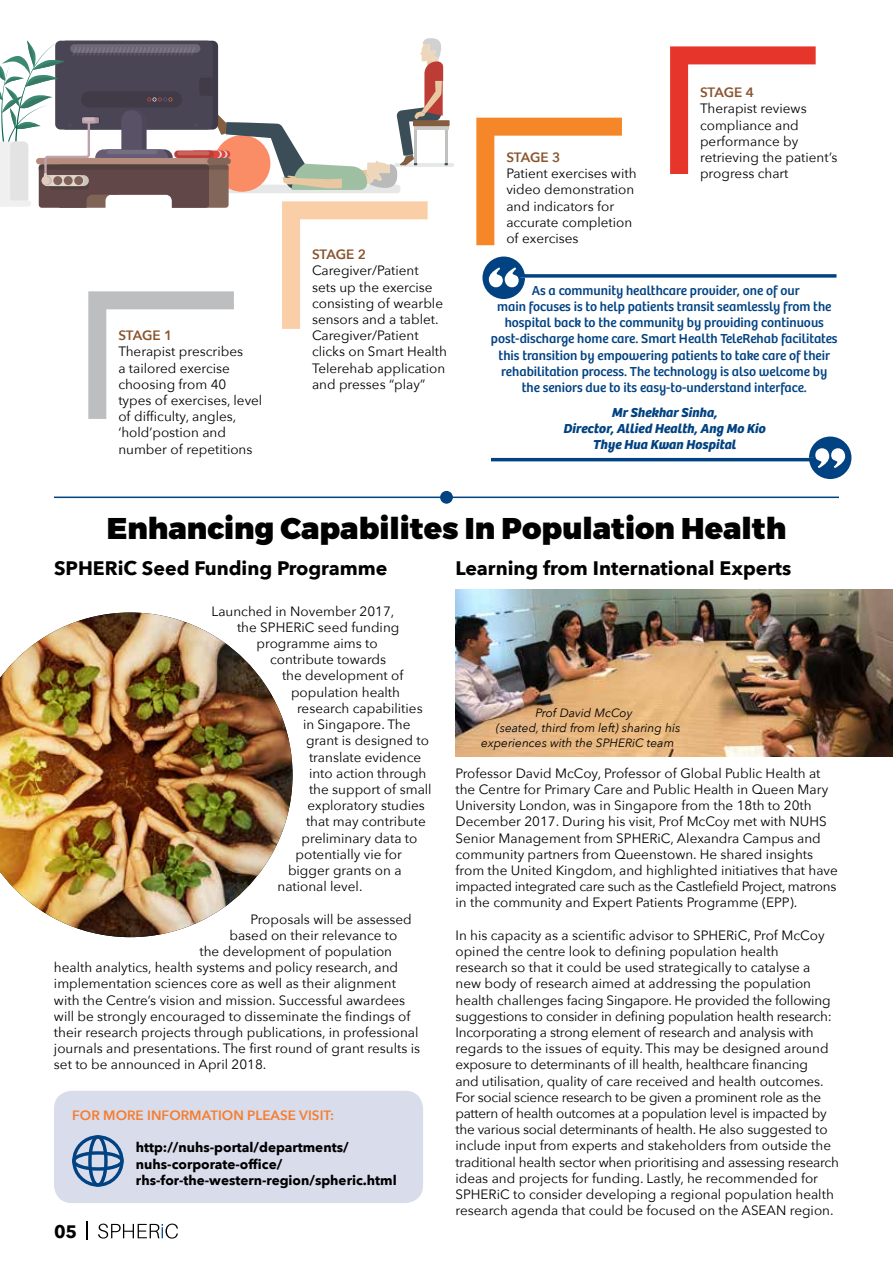
<style>
.page{position:relative;width:893px;height:1263px;background:#fff}
.page>*{position:absolute;margin:0;border:0;box-sizing:border-box;transform-origin:0 0}
.t1{font:900 30px "Montserrat";color:#000}
.t2{font:700 19.5px "Avenir Next";color:#000}
.t3{font:700 18px "Avenir Next";color:#000}
.t4{font:13.5px/16.2px "Avenir Next";color:#000}
.t5{font:13.5px/16.2px "Bree";color:#004282;text-align:center}
.t6{font:700 13.5px/16.2px "Avenir Next";color:#000}
.t7{font:italic 700 13.5px/16.2px "Bree";color:#004282;text-align:center}
.t8{font:600 13.5px "Avenir Next";color:#f57d30}
.t9{font:600 13.5px "Avenir Next";letter-spacing:-.015em;color:#8a542e}
.t10{font:italic 12px "Avenir Next";color:#000}
</style>
<div class="page">
<hr style="left:394px;top:163px;width:60px;height:4px;background:#e6e8e8;border-radius:2px">
<div style="left:413px;top:120px;width:37px;height:6px;background:#855e40"></div>
<img style="left:455px;top:589px;width:438px;height:168px">
<div style="left:54px;top:1091px;width:369px;height:112px;background:#d9dceb;border-radius:18px"></div>
<svg style="left:476px;top:118px;width:146px;height:127px"></svg>
<svg style="left:670px;top:46px;width:146px;height:128px"></svg>
<img style="left:0;top:612px;width:293px;height:325px">
<svg style="left:72px;top:1135px;width:52px;height:52px"></svg>
<hr style="left:54px;top:497px;width:785px;height:1px;background:#004282">
<div style="left:440px;top:491px;width:13px;height:13px;background:#004282;border-radius:50%"></div>
<svg style="left:482px;top:257px;width:354px;height:42px"></svg>
<svg style="left:491px;top:437px;width:360px;height:42px"></svg>
<svg style="left:0;top:38px;width:448px;height:381px"></svg>
<svg style="left:86px;top:1221px;width:1px;height:18px"></svg>
<svg style="left:98px;top:1223px;width:80px;height:15px"></svg>
<p class="t9" style="left:118px;top:324px;width:55px">STAGE 1</p>
<p class="t4" style="left:118px;top:343px;width:146px">Therapist prescribes<br>a tailored exercise choosing from 40 types of exercises, level of difficulty, angles, ‘hold’postion and number of repetitions</p>
<p class="t9" style="left:312px;top:243px;width:55px">STAGE 2</p>
<p class="t4" style="left:312px;top:262px;width:137px">Caregiver/Patient<br>sets up the exercise consisting of wearble sensors and a tablet.<br>Caregiver/Patient clicks on Smart Health<br>Telerehab application and presses “play”</p>
<p class="t9" style="left:506px;top:146px;width:55px">STAGE 3</p>
<p class="t4" style="left:506px;top:165px;width:132px">Patient exercises with video demonstration and indicators for accurate completion of exercises</p>
<p class="t9" style="left:700px;top:81px;width:55px">STAGE 4</p>
<p class="t4" style="left:700px;top:100px;width:139px">Therapist reviews compliance and performance by retrieving the patient’s progress chart</p>
<p class="t5" style="left:491px;top:282px;width:348px">As a community healthcare provider, one of our<br>main focuses is to help patients transit seamlessly from the hospital back to the community by providing continuous post-discharge home care. Smart Health TeleRehab facilitates this transition by empowering patients to take care of their rehabilitation process. The technology is also welcome by the seniors due to its easy-to-understand interface.</p>
<p class="t7" style="left:563px;top:404px;width:204px">Mr Shekhar Sinha,<br>Director, Allied Health, Ang Mo Kio<br>Thye Hua Kwan Hospital</p>
<h1 class="t1" style="left:107px;top:509px;width:681px">Enhancing Capabilites In Population Health</h1>
<h2 class="t2" style="left:54px;top:551px;width:335px">SPHERiC Seed Funding Programme</h2>
<p class="t4" style="left:212px;top:602px;width:184px">Launched in November 2017,</p>
<p class="t4" style="left:237px;top:618px;width:164px">the SPHERiC seed funding</p>
<p class="t4" style="left:256px;top:635px;width:123px">programme aims to</p>
<p class="t4" style="left:270px;top:651px;width:118px">contribute towards</p>
<p class="t4" style="left:282px;top:667px;width:123px">the development of</p>
<p class="t4" style="left:291px;top:683px;width:111px">population health</p>
<p class="t4" style="left:297px;top:699px;width:127px">research capabilities</p>
<p class="t4" style="left:303px;top:716px;width:109px">in Singapore. The</p>
<p class="t4" style="left:306px;top:732px;width:124px">grant is designed to</p>
<p class="t4" style="left:309px;top:748px;width:114px">translate evidence</p>
<p class="t4" style="left:309px;top:764px;width:119px">into action through</p>
<p class="t4" style="left:309px;top:780px;width:124px">the support of small</p>
<p class="t4" style="left:307px;top:797px;width:119px">exploratory studies</p>
<p class="t4" style="left:306px;top:813px;width:121px">that may contribute</p>
<p class="t4" style="left:301px;top:829px;width:117px">preliminary data to</p>
<p class="t4" style="left:295px;top:845px;width:108px">potentially vie for</p>
<p class="t4" style="left:288px;top:861px;width:115px">bigger grants on a</p>
<p class="t4" style="left:277px;top:878px;width:86px">national level.</p>
<p class="t4" style="left:250px;top:910px;width:163px">Proposals will be assessed</p>
<p class="t4" style="left:229px;top:926px;width:169px">based on their relevance to</p>
<p class="t4" style="left:199px;top:942px;width:194px">the development of population</p>
<p class="t4" style="left:54px;top:959px;width:346px">health analytics, health systems and policy research, and</p>
<p class="t4" style="left:54px;top:975px;width:343px">implementation sciences core as well as their alignment</p>
<p class="t4" style="left:54px;top:991px;width:353px">with the Centre’s vision and mission. Successful awardees</p>
<p class="t4" style="left:54px;top:1007px;width:358px">will be strongly encouraged to disseminate the findings of</p>
<p class="t4" style="left:54px;top:1023px;width:366px">their research projects through publications, in professional</p>
<p class="t4" style="left:54px;top:1040px;width:368px">journals and presentations. The first round of grant results is</p>
<p class="t4" style="left:54px;top:1056px;width:214px">set to be announced in April 2018.</p>
<h2 class="t2" style="left:455px;top:551px;width:337px">Learning from International Experts</h2>
<p class="t10" style="left:535px;top:702px;width:99px">Prof David McCoy</p>
<p class="t10" style="left:496px;top:717px;width:185px">(seated, third from left) sharing his</p>
<p class="t10" style="left:481px;top:732px;width:194px">experiences with the SPHERiC team</p>
<p class="t4" style="left:455px;top:764px;width:384px">Professor David McCoy, Professor of Global Public Health at the Centre for Primary Care and Public Health in Queen Mary University London, was in Singapore from the 18th to 20th December 2017. During his visit, Prof McCoy met with NUHS Senior Management from SPHERiC, Alexandra Campus and community partners from Queenstown. He shared insights from the United Kingdom, and highlighted initiatives that have impacted integrated care such as the Castlefield Project, matrons in the community and Expert Patients Programme (EPP).</p>
<p class="t4" style="left:455px;top:926px;width:385px">In his capacity as a scientific advisor to SPHERiC, Prof McCoy opined the centre look to defining population health<br>research so that it could be used strategically to catalyse a new body of research aimed at addressing the population health challenges facing Singapore. He provided the following suggestions to consider in defining population health research:<br>Incorporating a strong element of research and analysis with regards to the issues of equity. This may be designed around exposure to determinants of ill health, healthcare financing<br>and utilisation, quality of care received and health outcomes.<br>For social science research to be given a prominent role as the pattern of health outcomes at a population level is impacted by the various social determinants of health. He also suggested to include input from experts and stakeholders from outside the traditional health sector when prioritising and assessing research ideas and projects for funding. Lastly, he recommended for SPHERiC to consider developing a regional population health research agenda that could be focused on the ASEAN region.</p>
<p class="t8" style="left:72px;top:1104px;width:263px">FOR MORE INFORMATION PLEASE VISIT:</p>
<p class="t6" style="left:136px;top:1139px;width:262px">http://nuhs-portal/departments/ nuhs-corporate-office/ rhs-for-the-western-region/spheric.html</p>
<h3 class="t3" style="left:54px;top:1216px;width:25px">05</h3>
</div>
